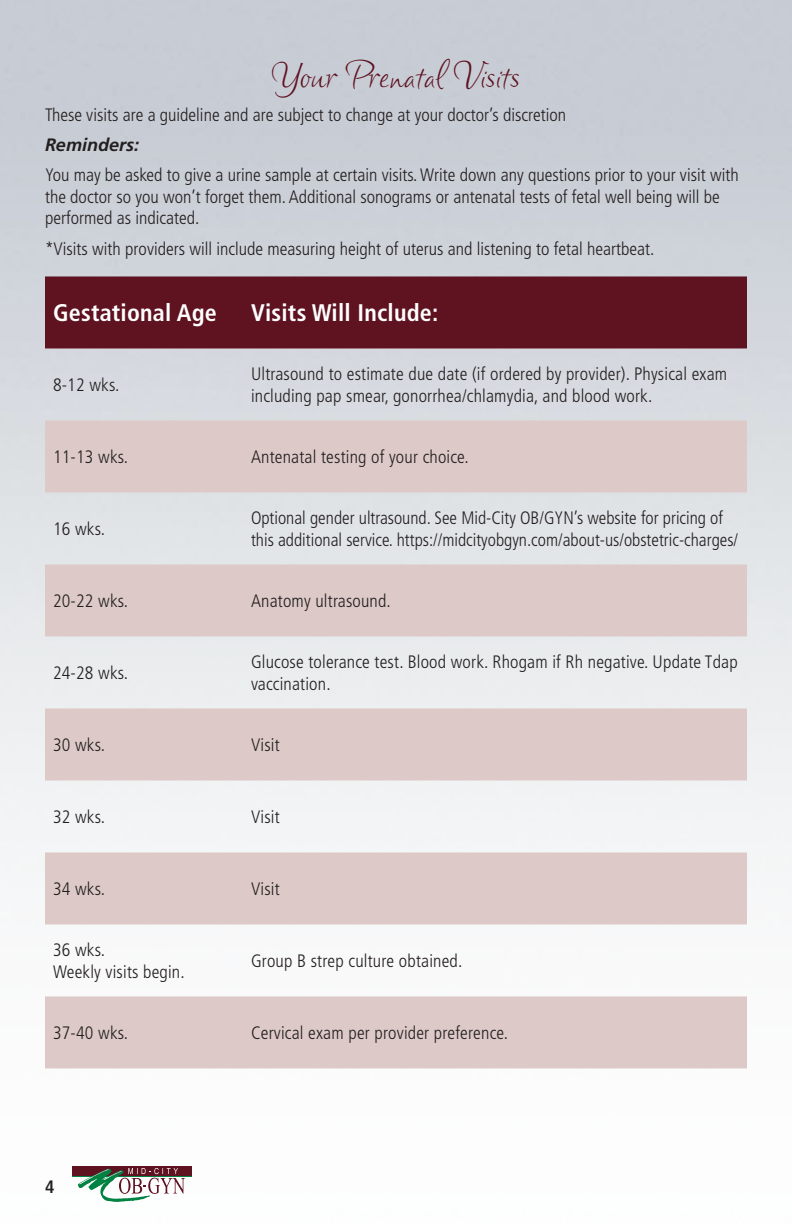
<style>
.page{position:relative;width:792px;height:1224px;background:#fff}
.page>*{position:absolute;margin:0;border:0;box-sizing:border-box;transform-origin:0 0}
.t1{font:36px "Clarissa";color:#5f1220}
.t2{font:700 condensed 24px "Frutiger LT Std";letter-spacing:.01em;color:#fff}
.t3{font:300 condensed 18px/21.6px "Frutiger LT Std";color:#231f20}
.t4{font:italic 700 18px "Frutiger LT Std";color:#231f20}
.t5{font:700 condensed 18px "Frutiger LT Std";color:#231f20}
</style>
<div class="page">
<img style="left:0;top:0;width:792px;height:1177px">
<hr style="left:72px;top:1176px;width:119px;height:1px;background:#008243">
<div style="left:72px;top:1167px;width:119px;height:9px;background:#5f1220"></div>
<svg style="left:78px;top:1168px;width:107px;height:34px"></svg>
<div style="left:45px;top:276px;width:702px;height:72px;background:#5f1220"></div>
<svg style="left:45px;top:420px;width:702px;height:648px;fill:#ddcac8"></svg>
<div style="left:94px;top:821px;width:218px;height:12px;background:#f3f4f5"></div>
<svg style="left:94px;top:476px;width:604px;height:345px;background:#e3dbdb"></svg>
<h1 class="t1" style="left:272px;top:54px;width:249px">Your Prenatal Visits</h1>
<p class="t3" style="left:45px;top:104px;width:523px">These visits are a guideline and are subject to change at your doctor’s discretion</p>
<p class="t4" style="left:45px;top:134px;width:96px">Reminders:</p>
<p class="t3" style="left:45px;top:164px;width:695px">You may be asked to give a urine sample at certain visits. Write down any questions prior to your visit with the doctor so you won’t forget them. Additional sonograms or antenatal tests of fetal well being will be performed as indicated.</p>
<p class="t3" style="left:45px;top:238px;width:611px">*Visits with providers will include measuring height of uterus and listening to fetal heartbeat.</p>
<h2 class="t2" style="left:53px;top:299px;width:165px">Gestational Age</h2>
<h2 class="t2" style="left:251px;top:299px;width:189px">Visits Will Include:</h2>
<p class="t3" style="left:53px;top:374px;width:68px">8-12 wks.</p>
<p class="t3" style="left:251px;top:364px;width:478px">Ultrasound to estimate due date (if ordered by provider). Physical exam including pap smear, gonorrhea/chlamydia, and blood work.</p>
<p class="t3" style="left:53px;top:446px;width:77px">11-13 wks.</p>
<p class="t3" style="left:251px;top:446px;width:219px">Antenatal testing of your choice.</p>
<p class="t3" style="left:53px;top:518px;width:54px">16 wks.</p>
<p class="t3" style="left:251px;top:508px;width:489px">Optional gender ultrasound. See Mid-City OB/GYN’s website for pricing of this additional service. https://midcityobgyn.com/about-us/obstetric-charges/</p>
<p class="t3" style="left:53px;top:590px;width:77px">20-22 wks.</p>
<p class="t3" style="left:251px;top:590px;width:141px">Anatomy ultrasound.</p>
<p class="t3" style="left:53px;top:662px;width:77px">24-28 wks.</p>
<p class="t3" style="left:251px;top:652px;width:488px">Glucose tolerance test. Blood work. Rhogam if Rh negative. Update Tdap vaccination.</p>
<p class="t3" style="left:53px;top:734px;width:54px">30 wks.</p>
<p class="t3" style="left:251px;top:734px;width:30px">Visit</p>
<p class="t3" style="left:53px;top:806px;width:54px">32 wks.</p>
<p class="t3" style="left:251px;top:806px;width:30px">Visit</p>
<p class="t3" style="left:53px;top:878px;width:54px">34 wks.</p>
<p class="t3" style="left:251px;top:878px;width:30px">Visit</p>
<p class="t3" style="left:53px;top:940px;width:133px">36 wks.<br>Weekly visits begin.</p>
<p class="t3" style="left:251px;top:950px;width:213px">Group B strep culture obtained.</p>
<p class="t3" style="left:53px;top:1022px;width:77px">37-40 wks.</p>
<p class="t3" style="left:251px;top:1022px;width:259px">Cervical exam per provider preference.</p>
<p class="t5" style="left:45px;top:1176px;width:11px">4</p>
</div>
